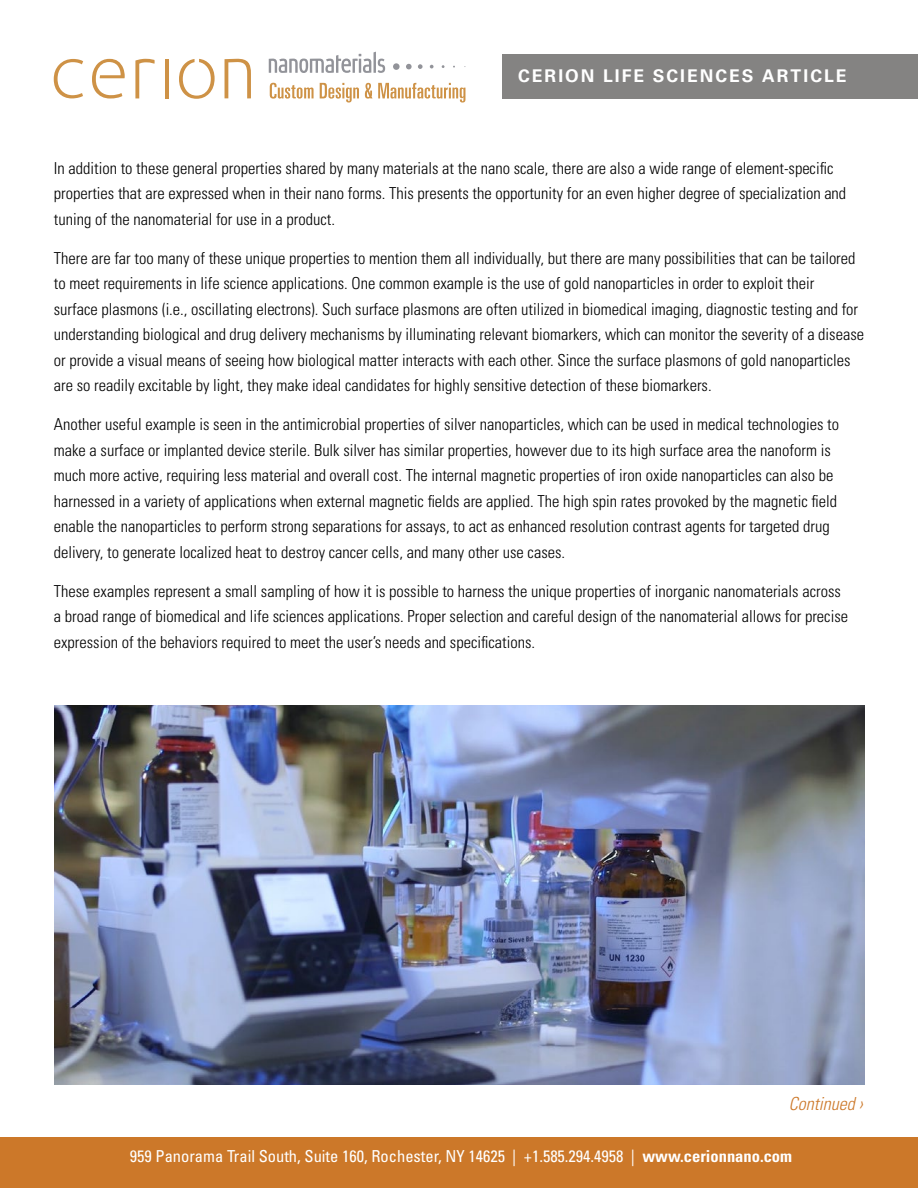
<style>
.page{position:relative;width:918px;height:1188px;background:#fff}
.page>*{position:absolute;margin:0;border:0;box-sizing:border-box;transform-origin:0 0}
.t1{font:italic 300 condensed 18px "Univers LT Std";color:#cc7829}
.t2{font:700 17.55px "Univers LT Std";letter-spacing:.115em;color:#fff}
.t3{font:300 condensed 16.5px/25.5px "Univers LT Std";color:#000}
.t4{font:condensed 16.5px "Univers LT Std";color:#fff}
.s1{font-weight:700}
</style>
<div class="page">
<div style="left:0;top:1137px;width:918px;height:51px;background:#cc7829"></div>
<div style="left:502px;top:54px;width:416px;height:44px;background:#848382"></div>
<svg style="left:269px;top:52px;width:116px;height:21px"></svg>
<svg style="left:54px;top:59px;width:29px;height:39px"></svg>
<svg style="left:92px;top:59px;width:33px;height:40px"></svg>
<svg style="left:135px;top:59px;width:20px;height:39px"></svg>
<hr style="left:165px;top:59px;width:4px;height:40px;background:#ce9246">
<svg style="left:225px;top:58px;width:26px;height:40px"></svg>
<svg style="left:179px;top:59px;width:36px;height:40px"></svg>
<svg style="left:430px;top:65px;width:4px;height:3px"></svg>
<svg style="left:418px;top:64px;width:5px;height:5px"></svg>
<svg style="left:406px;top:64px;width:6px;height:5px"></svg>
<div style="left:393px;top:63px;width:7px;height:7px;background:#929399;border-radius:50%"></div>
<svg style="left:270px;top:83px;width:44px;height:16px"></svg>
<svg style="left:320px;top:83px;width:39px;height:20px"></svg>
<svg style="left:365px;top:83px;width:7px;height:16px"></svg>
<svg style="left:378px;top:83px;width:87px;height:20px"></svg>
<img style="left:54px;top:705px;width:811px;height:380px">
<p class="t2" style="left:518px;top:66px;width:330px">CERION LIFE SCIENCES ARTICLE</p>
<p class="t3" style="left:54px;top:155px;width:794px">In addition to these general properties shared by many materials at the nano scale, there are also a wide range of element-specific properties that are expressed when in their nano forms. This presents the opportunity for an even higher degree of specialization and tuning of the nanomaterial for use in a product.</p>
<p class="t3" style="left:54px;top:245px;width:812px">There are far too many of these unique properties to mention them all individually, but there are many possibilities that can be tailored to meet requirements in life science applications. One common example is the use of gold nanoparticles in order to exploit their<br>surface plasmons (i.e., oscillating electrons). Such surface plasmons are often utilized in biomedical imaging, diagnostic testing and for understanding biological and drug delivery mechanisms by illuminating relevant biomarkers, which can monitor the severity of a disease or provide a visual means of seeing how biological matter interacts with each other. Since the surface plasmons of gold nanoparticles are so readily excitable by light, they make ideal candidates for highly sensitive detection of these biomarkers.</p>
<p class="t3" style="left:54px;top:412px;width:787px">Another useful example is seen in the antimicrobial properties of silver nanoparticles, which can be used in medical technologies to make a surface or implanted device sterile. Bulk silver has similar properties, however due to its high surface area the nanoform is much more active, requiring less material and overall cost. The internal magnetic properties of iron oxide nanoparticles can also be harnessed in a variety of applications when external magnetic fields are applied. The high spin rates provoked by the magnetic field enable the nanoparticles to perform strong separations for assays, to act as enhanced resolution contrast agents for targeted drug delivery, to generate localized heat to destroy cancer cells, and many other use cases.</p>
<p class="t3" style="left:54px;top:578px;width:796px">These examples represent a small sampling of how it is possible to harness the unique properties of inorganic nanomaterials across a broad range of biomedical and life sciences applications. Proper selection and careful design of the nanomaterial allows for precise expression of the behaviors required to meet the user’s needs and specifications.</p>
<p class="t1" style="left:789px;top:1093px;width:75px">Continued ›</p>
<p class="t4" style="left:130px;top:1146px;width:664px">959 Panorama Trail South, Suite 160, Rochester, NY 14625 | +1.585.294.4958 | <span class="s1">www.cerionnano.com</span></p>
</div>
